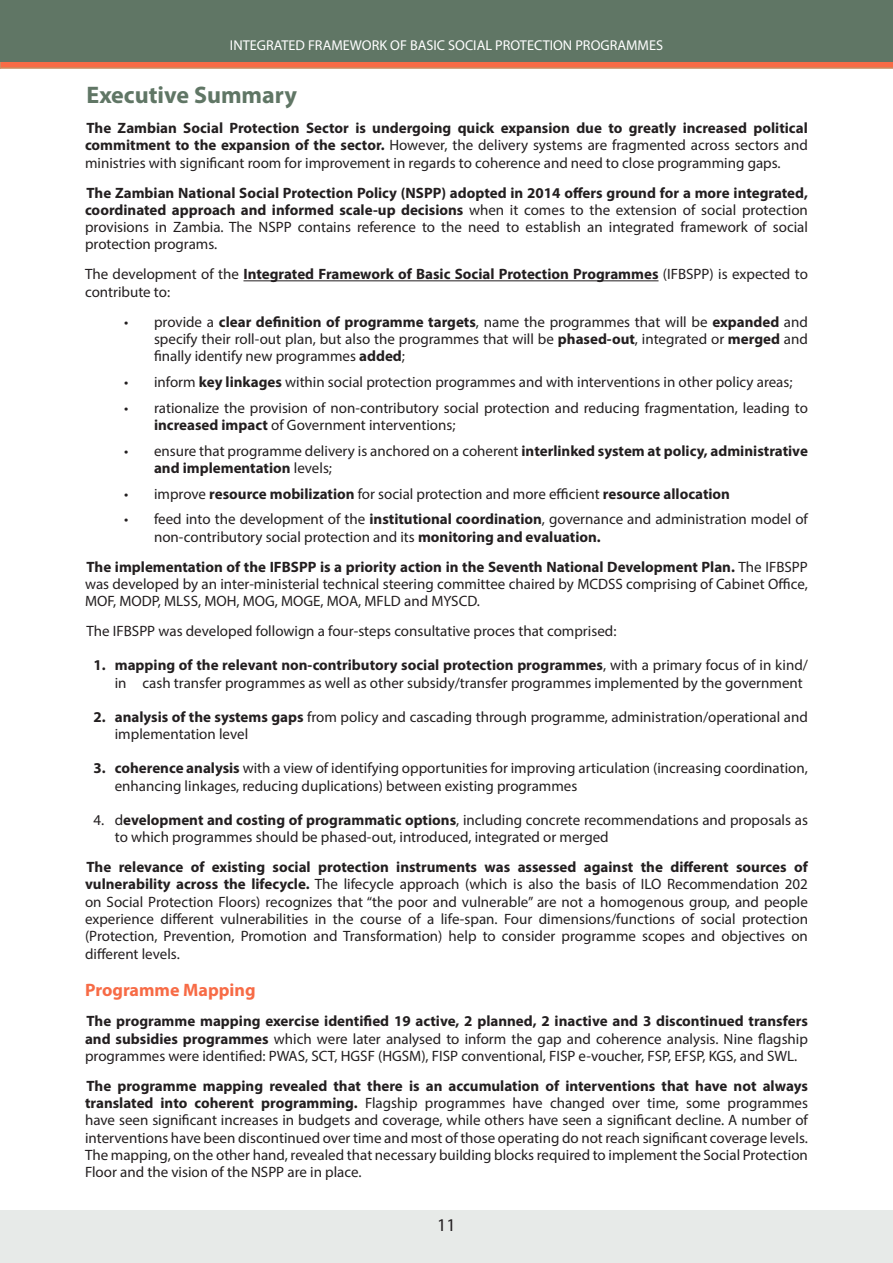
<style>
.page{position:relative;width:893px;height:1263px;background:#fff}
.page>*{position:absolute;margin:0;border:0;box-sizing:border-box;transform-origin:0 0}
.Heading_1{font:700 24px "Myriad Pro";color:#607665}
.Heading_2{font:700 18px "Myriad Pro";color:#f76b46}
.t1{font:18px "Myriad Pro";color:#231f20}
.List_Paragraph{font:15px/17.2px "Myriad Pro";color:#231f20;text-align:justify}
.List_Paragraph-2{font:700 15px/17.2px "Myriad Pro";color:#231f20}
.t2{font:14.25px "Myriad Pro";color:#fff}
.s1{font-weight:700}
.s2{font-weight:400}
</style>
<div class="page">
<svg style="left:0;top:61px;width:893px;height:8px;background:#db7653"></svg>
<div style="left:0;top:0;width:893px;height:61px;background:#607665"></div>
<hr style="left:0;top:1211px;width:1px;height:52px;background:#e7eae8">
<div style="left:1px;top:1211px;width:892px;height:52px;background:#e7eae8"></div>
<hr style="left:243px;top:280px;width:415px;height:1px;background:#231f20">
<p class="t2" style="left:230px;top:37px;width:435px">INTEGRATED FRAMEWORK OF BASIC SOCIAL PROTECTION PROGRAMMES</p>
<p class="Heading_1" style="left:87px;top:79px;width:212px">Executive Summary</p>
<p class="List_Paragraph" style="left:85px;top:119px;width:724px"><span class="s1">The Zambian Social Protection Sector is undergoing quick expansion due to greatly increased political commitment to the expansion of the sector.</span> However, the delivery systems are fragmented across sectors and ministries with significant room for improvement in regards to coherence and need to close programming gaps.</p>
<p class="List_Paragraph" style="left:85px;top:184px;width:724px"><span class="s1">The Zambian National Social Protection Policy (NSPP) adopted in 2014 offers ground for a more integrated, coordinated approach and informed scale-up decisions</span> when it comes to the extension of social protection provisions in Zambia. The NSPP contains reference to the need to establish an integrated framework of social protection programs.</p>
<p class="List_Paragraph" style="left:85px;top:265px;width:724px">The development of the <span class="s1">Integrated Framework of Basic Social Protection Programmes</span> (IFBSPP) is expected to contribute to:</p>
<p class="List_Paragraph" style="left:154px;top:313px;width:655px;text-indent:-30px">• provide a <span class="s1">clear definition of programme targets</span>, name the programmes that will be <span class="s1">expanded</span> and specify their roll-out plan, but also the programmes that will be <span class="s1">phased-out</span>, integrated or <span class="s1">merged</span> and finally identify new programmes <span class="s1">added</span>;</p>
<p class="List_Paragraph" style="left:124px;top:373px;width:670px">• inform <span class="s1">key linkages</span> within social protection programmes and with interventions in other policy areas;</p>
<p class="List_Paragraph" style="left:154px;top:399px;width:655px;text-indent:-30px">• rationalize the provision of non-contributory social protection and reducing fragmentation, leading to <span class="s1">increased impact</span> of Government interventions;</p>
<p class="List_Paragraph-2" style="left:154px;top:441px;width:655px;text-indent:-30px"><span class="s2">• ensure that programme delivery is anchored on a coherent</span> interlinked system at policy, administrative and implementation <span class="s2">levels;</span></p>
<p class="List_Paragraph" style="left:124px;top:485px;width:607px">• improve <span class="s1">resource mobilization</span> for social protection and more efficient <span class="s1">resource allocation</span></p>
<p class="List_Paragraph" style="left:154px;top:510px;width:655px;text-indent:-30px">• feed into the development of the <span class="s1">institutional coordination</span>, governance and administration model of non-contributory social protection and its <span class="s1">monitoring and evaluation.</span></p>
<p class="List_Paragraph" style="left:85px;top:558px;width:724px"><span class="s1">The implementation of the IFBSPP is a priority action in the Seventh National Development Plan.</span> The IFBSPP was developed by an inter-ministerial technical steering committee chaired by MCDSS comprising of Cabinet Office, MOF, MODP, MLSS, MOH, MOG, MOGE, MOA, MFLD and MYSCD.</p>
<p class="List_Paragraph" style="left:87px;top:622px;width:531px">The IFBSPP was developed followign a four-steps consultative proces that comprised:</p>
<p class="List_Paragraph" style="left:115px;top:656px;width:695px;text-indent:-21px"><span class="s1">1. mapping of the relevant non-contributory social protection programmes</span>, with a primary focus of in kind/ in cash transfer programmes as well as other subsidy/transfer programmes implemented by the government</p>
<p class="List_Paragraph" style="left:115px;top:708px;width:695px;text-indent:-21px"><span class="s1">2. analysis of the systems gaps</span> from policy and cascading through programme, administration/operational and implementation level</p>
<p class="List_Paragraph" style="left:115px;top:759px;width:695px;text-indent:-21px"><span class="s1">3. coherence analysis</span> with a view of identifying opportunities for improving articulation (increasing coordination, enhancing linkages, reducing duplications) between existing programmes</p>
<p class="List_Paragraph" style="left:115px;top:811px;width:695px;text-indent:-21px">4. d<span class="s1">evelopment and costing of programmatic options</span>, including concrete recommendations and proposals as to which programmes should be phased-out, introduced, integrated or merged</p>
<p class="List_Paragraph" style="left:85px;top:858px;width:724px"><span class="s1">The relevance of existing social protection instruments was assessed against the different sources of vulnerability across the lifecycle.</span> The lifecycle approach (which is also the basis of ILO Recommendation 202 on Social Protection Floors) recognizes that “the poor and vulnerable” are not a homogenous group, and people experience different vulnerabilities in the course of a life-span. Four dimensions/functions of social protection (Protection, Prevention, Promotion and Transformation) help to consider programme scopes and objectives on different levels.</p>
<p class="Heading_2" style="left:85px;top:979px;width:172px">Programme Mapping</p>
<p class="List_Paragraph" style="left:85px;top:1012px;width:724px"><span class="s1">The programme mapping exercise identified 19 active, 2 planned, 2 inactive and 3 discontinued transfers and subsidies programmes</span> which were later analysed to inform the gap and coherence analysis. Nine flagship programmes were identified: PWAS, SCT, HGSF (HGSM), FISP conventional, FISP e-voucher, FSP, EFSP, KGS, and SWL.</p>
<p class="List_Paragraph" style="left:85px;top:1077px;width:724px"><span class="s1">The programme mapping revealed that there is an accumulation of interventions that have not always translated into coherent programming.</span> Flagship programmes have changed over time, some programmes have seen significant increases in budgets and coverage, while others have seen a significant decline. A number of interventions have been discontinued over time and most of those operating do not reach significant coverage levels.<br>The mapping, on the other hand, revealed that necessary building blocks required to implement the Social Protection Floor and the vision of the NSPP are in place.</p>
<p class="t1" style="left:437px;top:1214px;width:20px">11</p>
</div>
